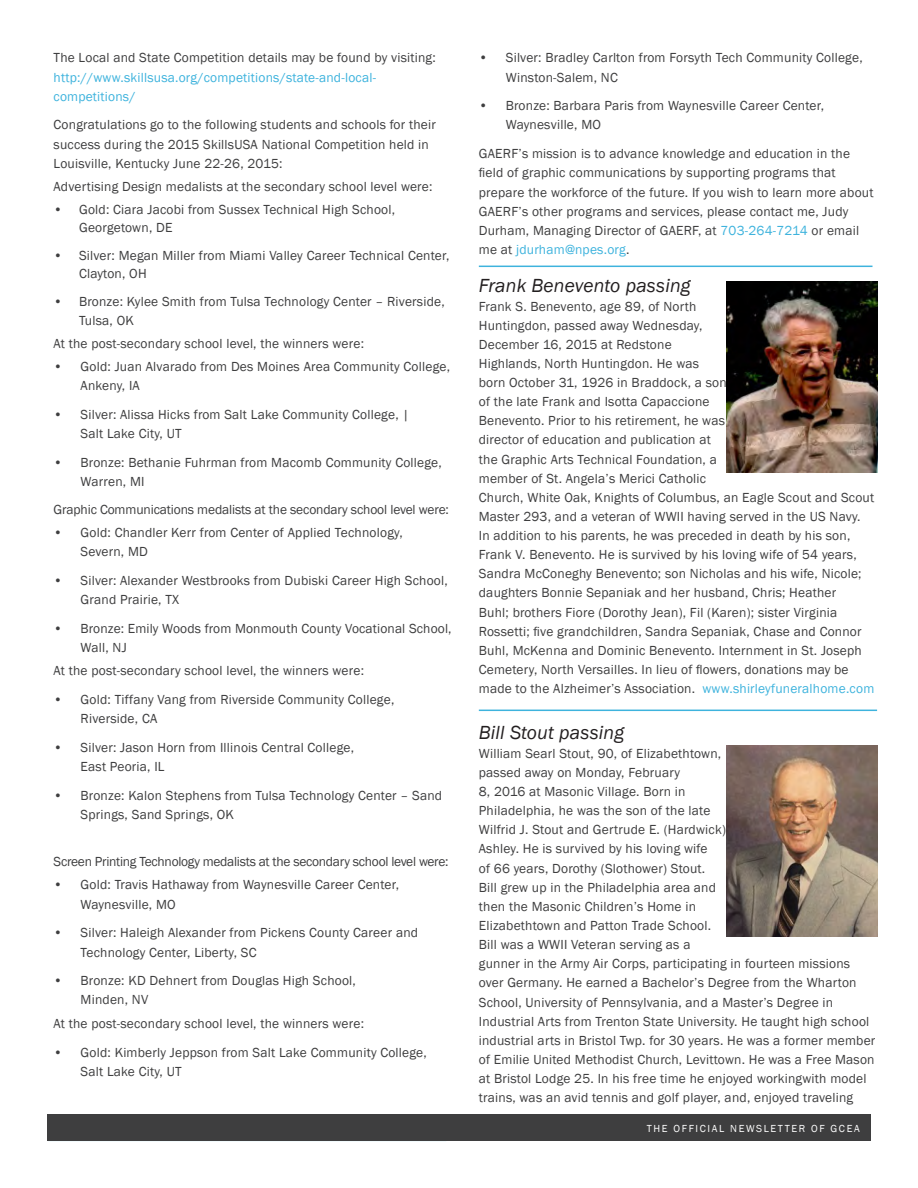
<style>
.page{position:relative;width:918px;height:1188px;background:#fff}
.page>*{position:absolute;margin:0;border:0;box-sizing:border-box;transform-origin:0 0}
.t1{font:italic 19.5px "Franklin Gothic";letter-spacing:.01em;color:#231f20}
.t2{font:13.5px/19.2px "Franklin Gothic";letter-spacing:.015em;color:#3e3e3f}
.t3{font:13.5px/19.2px "Franklin Gothic";letter-spacing:.015em;color:#3eb3dd}
.t4{font:13.5px "Franklin Gothic";letter-spacing:-.02em;color:#3e3e3f}
.t5{font:13.5px "Franklin Gothic";letter-spacing:-.01em;color:#3e3e3f}
.t6{font:10.5px "Franklin Gothic";letter-spacing:.155em;color:#fff}
.s1{color:#3e3e3f}
.s2{color:#3eb3dd}
</style>
<div class="page">
<div style="left:47px;top:1115px;width:824px;height:26px;background:#3e3e3f"></div>
<hr style="left:479px;top:710px;width:398px;height:1px;background:#3eb3dd">
<img style="left:727px;top:281px;width:150px;height:191px">
<img style="left:727px;top:745px;width:150px;height:191px">
<hr style="left:479px;top:266px;width:394px;height:1px;background:#3eb3dd">
<p class="t3" style="left:54px;top:49px;width:384px"><span class="s1">The Local and State Competition details may be found by visiting: </span>http://www.skillsusa.org/competitions/state-and-local&shy;competitions/</p>
<p class="t2" style="left:54px;top:116px;width:384px">Congratulations go to the following students and schools for their success during the 2015 SkillsUSA National Competition held in<br>Louisville, Kentucky June 22-26, 2015:</p>
<p class="t2" style="left:54px;top:177px;width:380px">Advertising Design medalists at the secondary school level were:</p>
<p class="t2" style="left:79px;top:201px;width:318px;line-height:18px;text-indent:-26px">• Gold: Ciara Jacobi from Sussex Technical High School,<br>Georgetown, DE</p>
<p class="t2" style="left:79px;top:247px;width:372px;line-height:18px;text-indent:-26px">• Silver: Megan Miller from Miami Valley Career Technical Center,<br>Clayton, OH</p>
<p class="t2" style="left:79px;top:292px;width:367px;text-indent:-26px">• Bronze: Kylee Smith from Tulsa Technology Center – Riverside,<br>Tulsa, OK</p>
<p class="t2" style="left:54px;top:334px;width:312px">At the post-secondary school level, the winners were:</p>
<p class="t2" style="left:81px;top:357px;width:371px;text-indent:-27px">• Gold: Juan Alvarado from Des Moines Area Community College,<br>Ankeny, IA</p>
<p class="t2" style="left:81px;top:405px;width:330px;text-indent:-27px">• Silver: Alissa Hicks from Salt Lake Community College, |<br>Salt Lake City, UT</p>
<p class="t2" style="left:81px;top:453px;width:363px;text-indent:-27px">• Bronze: Bethanie Fuhrman from Macomb Community College,<br>Warren, MI</p>
<p class="t5" style="left:54px;top:501px;width:397px">Graphic Communications medalists at the secondary school level were:</p>
<p class="t2" style="left:81px;top:523px;width:324px;text-indent:-27px">• Gold: Chandler Kerr from Center of Applied Technology,<br>Severn, MD</p>
<p class="t2" style="left:81px;top:571px;width:369px;text-indent:-27px">• Silver: Alexander Westbrooks from Dubiski Career High School,<br>Grand Prairie, TX</p>
<p class="t2" style="left:81px;top:619px;width:373px;text-indent:-27px">• Bronze: Emily Woods from Monmouth County Vocational School,<br>Wall, NJ</p>
<p class="t2" style="left:54px;top:662px;width:312px">At the post-secondary school level, the winners were:</p>
<p class="t2" style="left:81px;top:690px;width:315px;text-indent:-27px">• Gold: Tiffany Vang from Riverside Community College,<br>Riverside, CA</p>
<p class="t2" style="left:81px;top:738px;width:275px;text-indent:-27px">• Silver: Jason Horn from Illinois Central College,<br>East Peoria, IL</p>
<p class="t2" style="left:81px;top:786px;width:363px;text-indent:-27px">• Bronze: Kalon Stephens from Tulsa Technology Center – Sand<br>Springs, Sand Springs, OK</p>
<p class="t4" style="left:54px;top:853px;width:396px">Screen Printing Technology medalists at the secondary school level were:</p>
<p class="t2" style="left:81px;top:876px;width:320px;text-indent:-27px">• Gold: Travis Hathaway from Waynesville Career Center,<br>Waynesville, MO</p>
<p class="t2" style="left:81px;top:924px;width:339px;text-indent:-27px">• Silver: Haleigh Alexander from Pickens County Career and<br>Technology Center, Liberty, SC</p>
<p class="t2" style="left:81px;top:972px;width:277px;text-indent:-27px">• Bronze: KD Dehnert from Douglas High School,<br>Minden, NV</p>
<p class="t2" style="left:54px;top:1014px;width:312px">At the post-secondary school level, the winners were:</p>
<p class="t2" style="left:81px;top:1043px;width:348px;text-indent:-27px">• Gold: Kimberly Jeppson from Salt Lake Community College,<br>Salt Lake City, UT</p>
<p class="t2" style="left:506px;top:49px;width:358px;text-indent:-27px">• Silver: Bradley Carlton from Forsyth Tech Community College,<br>Winston-Salem, NC</p>
<p class="t2" style="left:506px;top:97px;width:320px;text-indent:-27px">• Bronze: Barbara Paris from Waynesville Career Center,<br>Waynesville, MO</p>
<p class="t2" style="left:479px;top:145px;width:396px">GAERF’s mission is to advance knowledge and education in the field of graphic communications by supporting programs that prepare the workforce of the future. If you wish to learn more about GAERF’s other programs and services, please contact me, Judy Durham, Managing Director of GAERF, at <span class="s2">703-264-7214</span> or email me at <span class="s2">jdurham@npes.org</span>.</p>
<p class="t1" style="left:479px;top:273px;width:213px">Frank Benevento passing</p>
<p class="t2" style="left:479px;top:297px;width:397px">Frank S. Benevento, age 89, of North<br>Huntingdon, passed away Wednesday,<br>December 16, 2015 at Redstone<br>Highlands, North Huntingdon. He was<br>born October 31, 1926 in Braddock, a son<br>of the late Frank and Isotta Capaccione<br>Benevento. Prior to his retirement, he was<br>director of education and publication at<br>the Graphic Arts Technical Foundation, a<br>member of St. Angela’s Merici Catholic<br>Church, White Oak, Knights of Columbus, an Eagle Scout and Scout Master 293, and a veteran of WWII having served in the US Navy.<br>In addition to his parents, he was preceded in death by his son, Frank V. Benevento. He is survived by his loving wife of 54 years, Sandra McConeghy Benevento; son Nicholas and his wife, Nicole; daughters Bonnie Sepaniak and her husband, Chris; Heather<br>Buhl; brothers Fiore (Dorothy Jean), Fil (Karen); sister Virginia Rossetti; five grandchildren, Sandra Sepaniak, Chase and Connor Buhl, McKenna and Dominic Benevento. Internment in St. Joseph Cemetery, North Versailles. In lieu of flowers, donations may be made to the Alzheimer’s Association. <span class="s2">www.shirleyfuneralhome.com</span></p>
<p class="t1" style="left:479px;top:720px;width:147px">Bill Stout passing</p>
<p class="t2" style="left:479px;top:744px;width:398px">William Searl Stout, 90, of Elizabethtown,<br>passed away on Monday, February<br>8, 2016 at Masonic Village. Born in<br>Philadelphia, he was the son of the late<br>Wilfrid J. Stout and Gertrude E. (Hardwick)<br>Ashley. He is survived by his loving wife<br>of 66 years, Dorothy (Slothower) Stout.<br>Bill grew up in the Philadelphia area and<br>then the Masonic Children’s Home in<br>Elizabethtown and Patton Trade School.<br>Bill was a WWII Veteran serving as a<br>gunner in the Army Air Corps, participating in fourteen missions over Germany. He earned a Bachelor’s Degree from the Wharton School, University of Pennsylvania, and a Master’s Degree in Industrial Arts from Trenton State University. He taught high school industrial arts in Bristol Twp. for 30 years. He was a former member of Emilie United Methodist Church, Levittown. He was a Free Mason at Bristol Lodge 25. In his free time he enjoyed workingwith model trains, was an avid tennis and golf player, and, enjoyed traveling</p>
<p class="t6" style="left:647px;top:1121px;width:214px">THE OFFICIAL NEWSLETTER OF GCEA</p>
</div>
